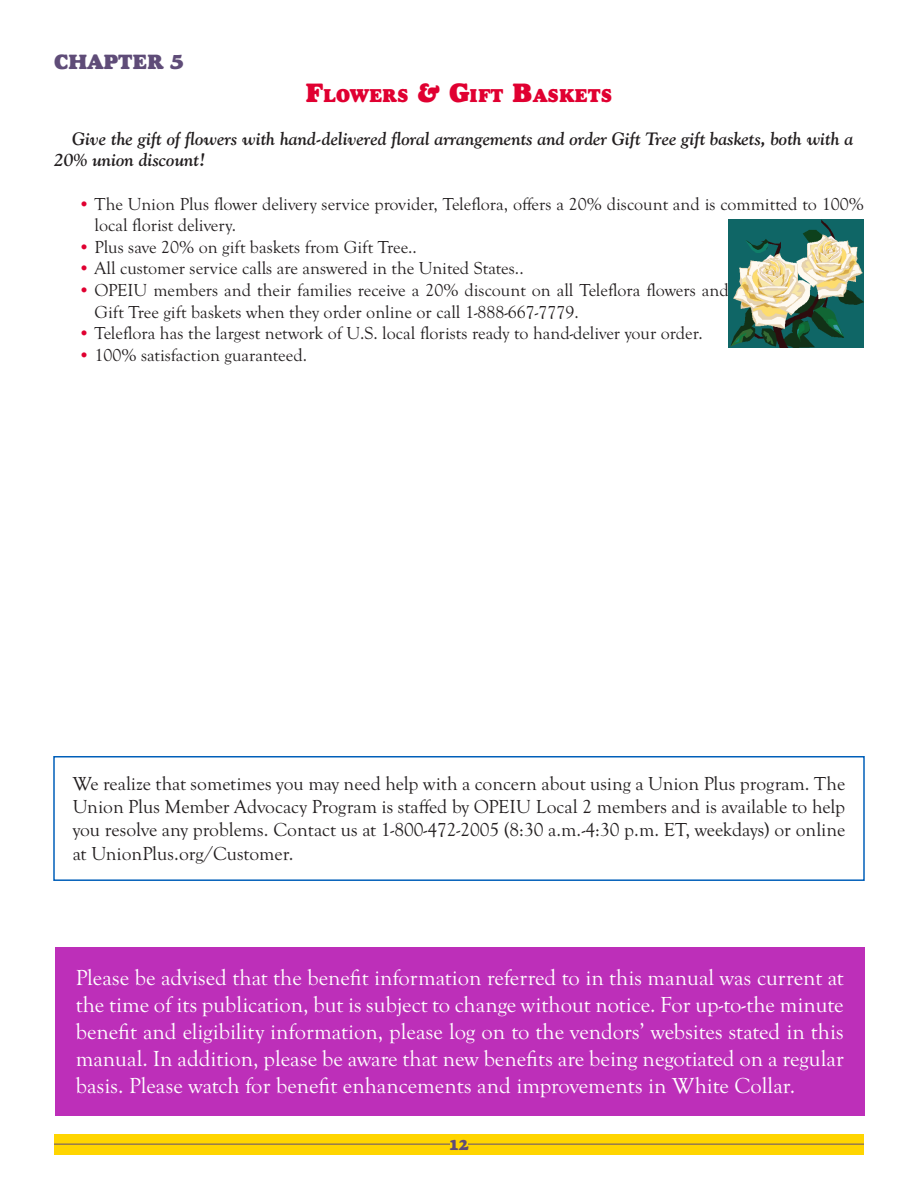
<style>
.page{position:relative;width:918px;height:1188px;background:#fff}
.page>*{position:absolute;margin:0;border:0;box-sizing:border-box;transform-origin:0 0}
.t1{font:22.5px/27px "Goudy Old Sty";color:#fff;text-align:justify}
.Chapter{font:21px "Goudy Std Heavyface";color:#5f4c78}
.Body{font:19.5px/23.4px "Goudy Old Sty";color:#231f20;text-align:justify}
.Chapter_Head{font:18.9px "Goudy Std Heavyface";color:#e00031}
.Indented_Bullets{font:18px/21.6px "Goudy Old Sty";color:#231f20}
.Body_1{font:italic 700 18px/21.6px "Goudy Old Style BT";color:#231f20}
.t2{font:15px "Goudy Std Heavyface";color:#5f4c78}
.s1{font-size:27px}
.s2{color:#e00031}
</style>
<div class="page">
<div style="left:54px;top:1134px;width:810px;height:20px;background:#ffd500"></div>
<hr style="left:54px;top:1144px;width:396px;height:1px;background:#5f4c78">
<hr style="left:468px;top:1144px;width:396px;height:1px;background:#5f4c78">
<div style="left:53px;top:756px;width:812px;height:125px;border:2px solid #005fb9"></div>
<div style="left:55px;top:948px;width:810px;height:168px;background:#bd2fb9"></div>
<img style="left:729px;top:220px;width:135px;height:128px">
<p class="Chapter" style="left:54px;top:49px;width:132px">CHAPTER 5</p>
<p class="Chapter_Head" style="left:306px;top:83px;width:308px"><span class="s1">F</span>LOWERS <span class="s1">&amp; G</span>IFT <span class="s1">B</span>ASKETS</p>
<p class="Body_1" style="left:54px;top:127px;width:801px;text-indent:18px">Give the gift of flowers with hand-delivered floral arrangements and order Gift Tree gift baskets, both with a<br>20% union discount!</p>
<p class="Indented_Bullets" style="left:95px;top:193px;width:771px;text-indent:-17px"><span class="s2">•</span> The Union Plus flower delivery service provider, Teleflora, offers a 20% discount and is committed to 100% local florist delivery.</p>
<p class="Indented_Bullets" style="left:78px;top:236px;width:340px"><span class="s2">•</span> Plus save 20% on gift baskets from Gift Tree..</p>
<p class="Indented_Bullets" style="left:78px;top:258px;width:447px"><span class="s2">•</span> All customer service calls are answered in the United States..</p>
<p class="Indented_Bullets" style="left:95px;top:280px;width:636px;text-indent:-17px"><span class="s2">•</span> OPEIU members and their families receive a 20% discount on all Teleflora flowers and<br>Gift Tree gift baskets when they order online or call 1-888-667-7779.</p>
<p class="Indented_Bullets" style="left:78px;top:323px;width:626px"><span class="s2">•</span> Teleflora has the largest network of U.S. local florists ready to hand-deliver your order.</p>
<p class="Indented_Bullets" style="left:78px;top:344px;width:231px"><span class="s2">•</span> 100% satisfaction guaranteed.</p>
<p class="Body" style="left:73px;top:772px;width:774px">We realize that sometimes you may need help with a concern about using a Union Plus program. The Union Plus Member Advocacy Program is staffed by OPEIU Local 2 members and is available to help you resolve any problems. Contact us at 1-800-472-2005 (8:30 a.m.-4:30 p.m. ET, weekdays) or online at UnionPlus.org/Customer.</p>
<p class="t1" style="left:76px;top:965px;width:770px">Please be advised that the benefit information referred to in this manual was current at the time of its publication, but is subject to change without notice. For up-to-the minute benefit and eligibility information, please log on to the vendors’ websites stated in this manual. In addition, please be aware that new benefits are being negotiated on a regular basis. Please watch for benefit enhancements and improvements in White Collar.</p>
<p class="t2" style="left:449px;top:1135px;width:21px">12</p>
</div>
